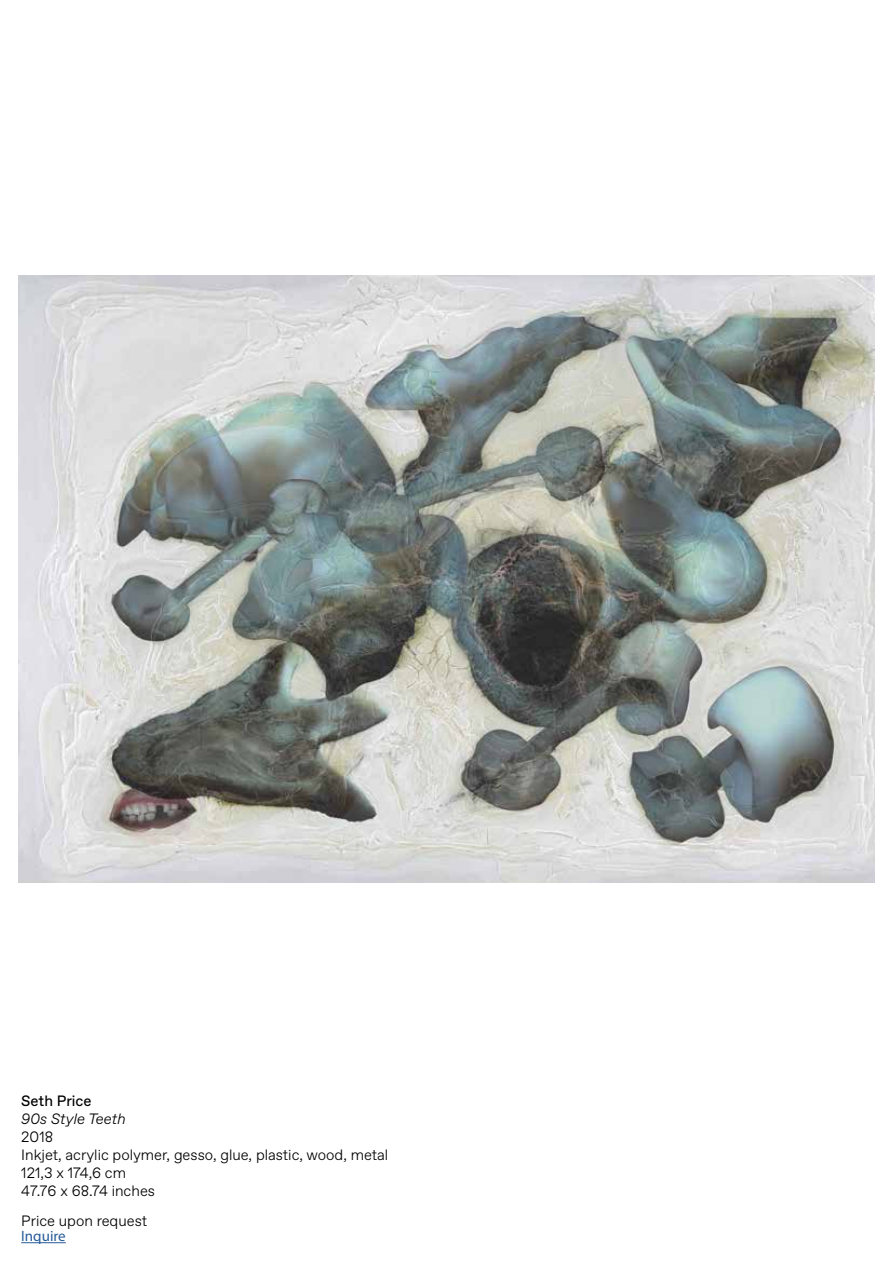
<style>
.page{position:relative;width:893px;height:1263px;background:#fff}
.page>*{position:absolute;margin:0;border:0;box-sizing:border-box;transform-origin:0 0}
.t1{font:300 15px/18px "Favorit";color:#000}
.t2{font:italic 300 15px "Favorit";color:#000}
.t3{font:15px "Favorit";color:#000}
.t4{font:15px "Myriad Pro";color:#275b9b}
</style>
<div class="page">
<img style="left:19px;top:275px;width:855px;height:607px">
<hr style="left:21px;top:1242px;width:45px;height:1px;background:#275b9b">
<p class="t3" style="left:21px;top:1091px;width:72px">Seth Price</p>
<p class="t2" style="left:21px;top:1109px;width:106px">90s Style Teeth</p>
<p class="t1" style="left:21px;top:1127px;width:369px">2018<br>Inkjet, acrylic polymer, gesso, glue, plastic, wood, metal<br>121,3 x 174,6 cm<br>47.76 x 68.74 inches</p>
<p class="t1" style="left:21px;top:1211px;width:127px">Price upon request</p>
<p class="t4" style="left:21px;top:1227px;width:46px">Inquire</p>
</div>
